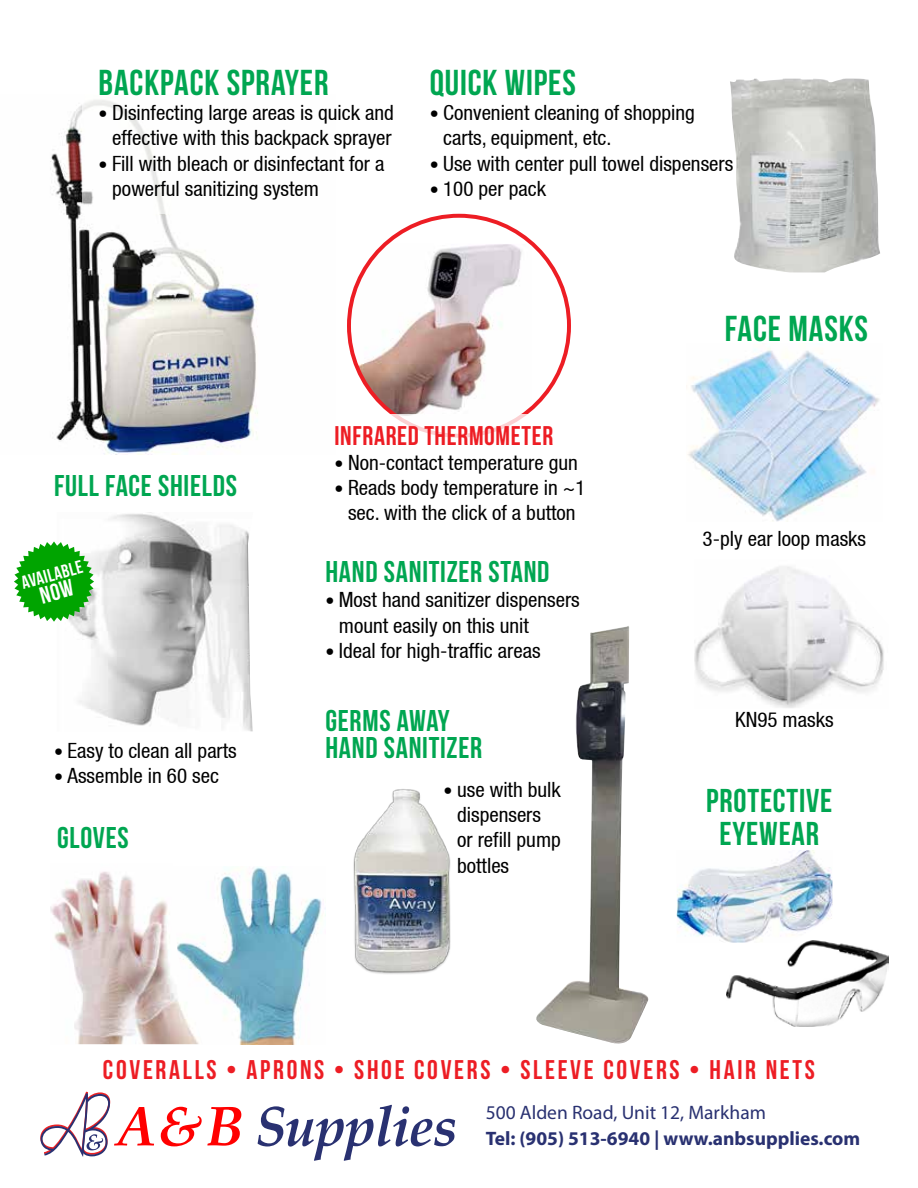
<style>
.page{position:relative;width:918px;height:1188px;background:#fff}
.page>*{position:absolute;margin:0;border:0;box-sizing:border-box;transform-origin:0 0}
.t1{font:italic 700 55.65px "Palatino Linotype";letter-spacing:-.02em;color:#293171}
.t2{font:36px "Bebas Neue";letter-spacing:.025em;color:#00a651}
.t3{font:33px/33px "Bebas Neue";letter-spacing:.025em;color:#00a651;text-align:center}
.t4{font:30px/27px "Bebas Neue";letter-spacing:.025em;color:#00a651}
.t5{font:27px "Bebas Neue";letter-spacing:.1em;color:#ed1d24}
.t6{font:27px "Bebas Neue";letter-spacing:.025em;color:#ed1d24}
.t7{font:condensed 21px/25.2px "Helvetica 57";color:#000}
.t8{font:700 19.5px "Myriad Pro";color:#293171}
.t9{font:19.5px "Myriad Pro";color:#293171}
.t10{font:18.45px "Bebas Neue";color:#fff}
.s1{font-family:"Helvetica 75";font-weight:700;font-stretch:normal;font-size:18px}
.s2{color:#f00}
</style>
<div class="page">
<img style="left:536px;top:626px;width:113px;height:418px">
<img style="left:353px;top:789px;width:98px;height:185px">
<img style="left:50px;top:105px;width:208px;height:349px">
<img style="left:349px;top:244px;width:183px;height:170px">
<img style="left:730px;top:78px;width:150px;height:195px">
<img style="left:726px;top:943px;width:162px;height:83px">
<img style="left:677px;top:850px;width:155px;height:93px">
<div style="left:82px;top:54px;width:319px;height:160px;background:#fff"></div>
<img style="left:70px;top:512px;width:183px;height:219px">
<img style="left:687px;top:349px;width:192px;height:172px">
<img style="left:694px;top:566px;width:190px;height:142px">
<svg style="left:40px;top:1092px;width:70px;height:65px"></svg>
<img style="left:203px;top:867px;width:120px;height:177px">
<img style="left:50px;top:871px;width:153px;height:173px">
<svg style="left:14px;top:541px;width:80px;height:81px"></svg>
<h2 class="t2" style="left:99px;top:63px;width:232px">BACKPACK SPRAYER</h2>
<p class="t7" style="left:99px;top:100px;width:297px;text-align:center"><span class="s1">•</span> Disinfecting large areas is quick and effective with this backpack sprayer</p>
<p class="t7" style="left:112px;top:150px;width:274px;text-indent:-14px"><span class="s1">•</span> Fill with bleach or disinfectant for a powerful sanitizing system</p>
<h2 class="t2" style="left:430px;top:63px;width:148px">QUICK WIPES</h2>
<p class="t7" style="left:443px;top:100px;width:253px;text-indent:-14px"><span class="s1">•</span> Convenient cleaning of shopping carts, equipment, etc.</p>
<p class="t7" style="left:430px;top:150px;width:305px"><span class="s1">•</span> Use with center pull towel dispensers</p>
<p class="t7" style="left:430px;top:176px;width:118px"><span class="s1">•</span> 100 per pack</p>
<h2 class="t2" style="left:725px;top:309px;width:145px">FACE MASKS</h2>
<h3 class="t4" style="left:54px;top:472px;width:185px">FULL FACE SHIELDS</h3>
<p class="t10" style="left:19px;top:573px;width:64px;rotate:-15deg">AVAILABLE</p>
<p class="t7" style="left:54px;top:738px;width:184px"><span class="s1">•</span> Easy to clean all parts</p>
<p class="t7" style="left:54px;top:763px;width:167px"><span class="s1">•</span> Assemble in 60 sec</p>
<h3 class="t4" style="left:57px;top:824px;width:73px">GLOVES</h3>
<p class="t6" style="left:335px;top:421px;width:220px">INFRARED THERMOMETER</p>
<p class="t7" style="left:335px;top:450px;width:245px"><span class="s1">•</span> Non-contact temperature gun</p>
<p class="t7" style="left:335px;top:475px;width:253px;text-align:center"><span class="s1">•</span> Reads body temperature in ~1 sec. with the click of a button</p>
<h3 class="t4" style="left:325px;top:558px;width:226px">HAND SANITIZER STAND</h3>
<p class="t7" style="left:339px;top:587px;width:242px;text-indent:-14px"><span class="s1">•</span> Most hand sanitizer dispensers mount easily on this unit</p>
<p class="t7" style="left:325px;top:638px;width:217px"><span class="s1">•</span> Ideal for high-traffic areas</p>
<h3 class="t4" style="left:325px;top:706px;width:158px">GERMS AWAY<br>HAND SANITIZER</h3>
<p class="t7" style="left:457px;top:777px;width:105px;text-indent:-14px"><span class="s1">•</span> use with bulk dispensers or refill pump bottles</p>
<p class="t7" style="left:703px;top:526px;width:165px">3-ply ear loop masks</p>
<p class="t7" style="left:735px;top:707px;width:100px">KN95 masks</p>
<h3 class="t3" style="left:706px;top:784px;width:128px">PROTECTIVE<br>EYEWEAR</h3>
<p class="t5" style="left:103px;top:1054px;width:714px">COVERALLS • APRONS • SHOE COVERS • SLEEVE COVERS • HAIR NETS</p>
<h1 class="t1" style="left:116px;top:1087px;width:343px"><span class="s2">A &amp; B</span> Supplies</h1>
<p class="t9" style="left:486px;top:1101px;width:282px">500 Alden Road, Unit 12, Markham</p>
<p class="t8" style="left:486px;top:1126px;width:376px">Tel: (905) 513-6940 | www.anbsupplies.com</p>
</div>
